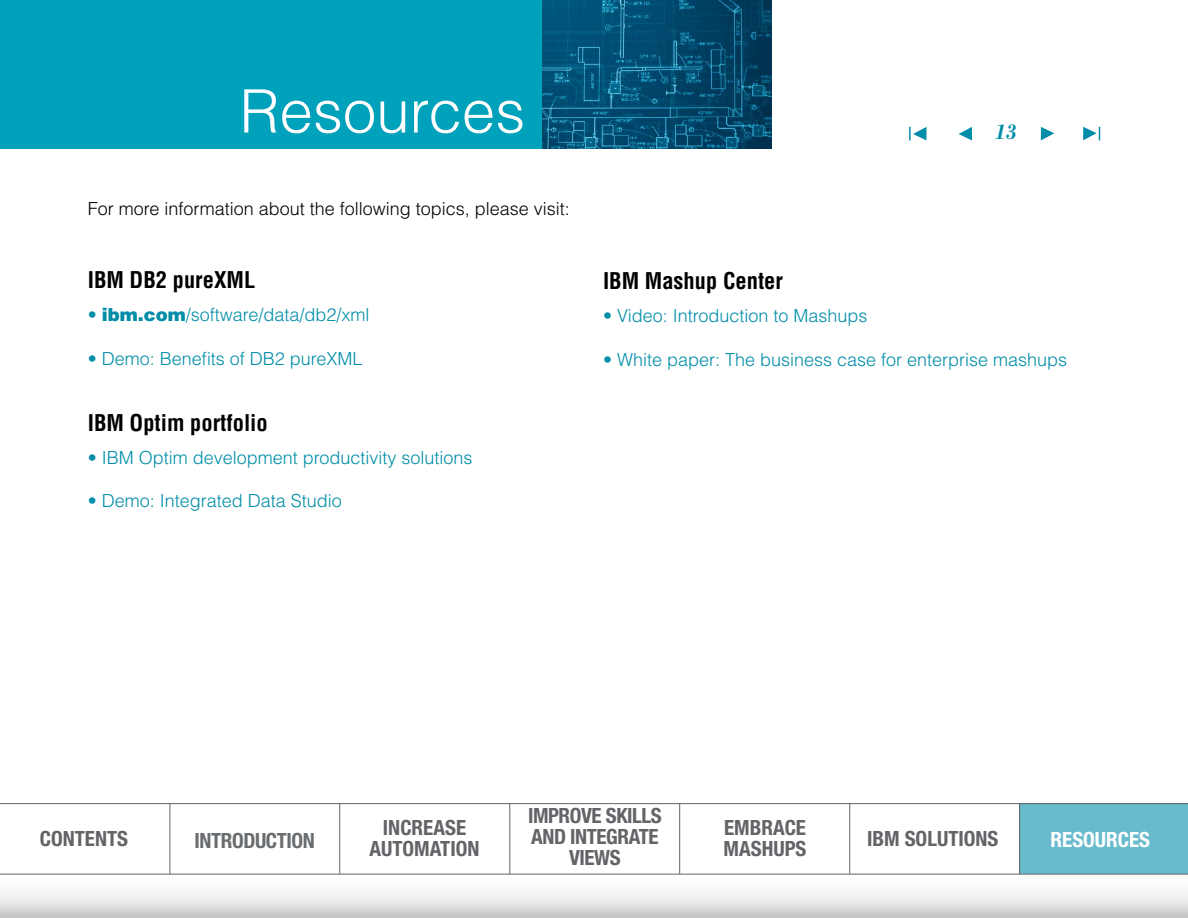
<style>
.page{position:relative;width:1188px;height:918px;background:#fff}
.page>*{position:absolute;margin:0;border:0;box-sizing:border-box;transform-origin:0 0}
.t1{font:300 60px "Helvetica";color:#fff}
.t2{font:700 condensed 22.5px "Helvetica";color:#000}
.t3{font:700 condensed 21px/21px "Helvetica Neue LT Pro";color:#636468}
.t4{font:700 condensed 21px/21px "Helvetica Neue LT Pro";letter-spacing:-.02em;color:#636468;text-align:center}
.t5{font:700 condensed 21px "Helvetica Neue LT Pro";letter-spacing:-.02em;color:#6a6d70}
.t6{font:700 condensed 21px "Helvetica Neue LT Pro";color:#fff}
.t7{font:italic 500 21px "Bodoni BE";color:#008da8}
.t8{font:300 18px "Helvetica";color:#008da8}
.t9{font:300 18px "Helvetica";color:#000}
.s1{font-weight:900}
</style>
<div class="page">
<svg style="left:1041px;top:127px;width:13px;height:13px"></svg>
<svg style="left:959px;top:127px;width:13px;height:13px"></svg>
<svg style="left:909px;top:127px;width:17px;height:13px"></svg>
<svg style="left:1083px;top:127px;width:17px;height:13px"></svg>
<svg style="left:0;top:804px;width:1188px;height:114px"></svg>
<div style="left:1019px;top:803px;width:169px;height:71px;background:#68bacd"></div>
<hr style="left:0;top:803px;width:1188px;height:1px;background:#636468">
<hr style="left:0;top:874px;width:1188px;height:1px;background:#636468">
<hr style="left:170px;top:804px;width:1px;height:70px;background:#636468">
<hr style="left:339px;top:804px;width:1px;height:70px;background:#636468">
<hr style="left:509px;top:804px;width:1px;height:70px;background:#636468">
<hr style="left:679px;top:804px;width:1px;height:70px;background:#636468">
<hr style="left:849px;top:803px;width:1px;height:71px;background:#636468">
<hr style="left:1019px;top:804px;width:1px;height:70px;background:#636468">
<div style="left:0;top:0;width:548px;height:148px;background:#00a1ba"></div>
<img style="left:542px;top:0;width:229px;height:148px">
<h1 class="t1" style="left:381px;top:74px;width:120px">Intro</h1>
<h1 class="t1" style="left:239px;top:74px;width:287px">Resources</h1>
<p class="t9" style="left:88px;top:198px;width:484px">For more information about the following topics, please visit:</p>
<p class="t2" style="left:88px;top:266px;width:169px">IBM DB2 pureXML</p>
<p class="t8" style="left:88px;top:304px;width:283px">• <span class="s1">ibm.com</span>/software/data/db2/xml</p>
<p class="t8" style="left:88px;top:348px;width:276px">• Demo: Benefits of DB2 pureXML</p>
<p class="t2" style="left:88px;top:408px;width:182px">IBM Optim portfolio</p>
<p class="t8" style="left:88px;top:446px;width:386px">• IBM Optim development productivity solutions</p>
<p class="t8" style="left:88px;top:490px;width:256px">• Demo: Integrated Data Studio</p>
<p class="t7" style="left:995px;top:120px;width:23px">13</p>
<p class="t2" style="left:603px;top:267px;width:182px">IBM Mashup Center</p>
<p class="t8" style="left:603px;top:304px;width:266px">• Video: Introduction to Mashups</p>
<p class="t8" style="left:603px;top:348px;width:466px">• White paper: The business case for enterprise mashups</p>
<p class="t3" style="left:40px;top:829px;width:90px">CONTENTS</p>
<p class="t4" style="left:528px;top:805px;width:135px">IMPROVE SKILLS<br>AND INTEGRATE<br>VIEWS</p>
<p class="t3" style="left:369px;top:817px;width:112px;text-align:center">INCREASE<br>AUTOMATION</p>
<p class="t3" style="left:724px;top:817px;width:84px">EMBRACE<br>MASHUPS</p>
<p class="t5" style="left:195px;top:828px;width:122px">INTRODUCTION</p>
<p class="t3" style="left:867px;top:828px;width:133px">IBM SOLUTIONS</p>
<p class="t6" style="left:1051px;top:827px;width:101px">RESOURCES</p>
</div>
